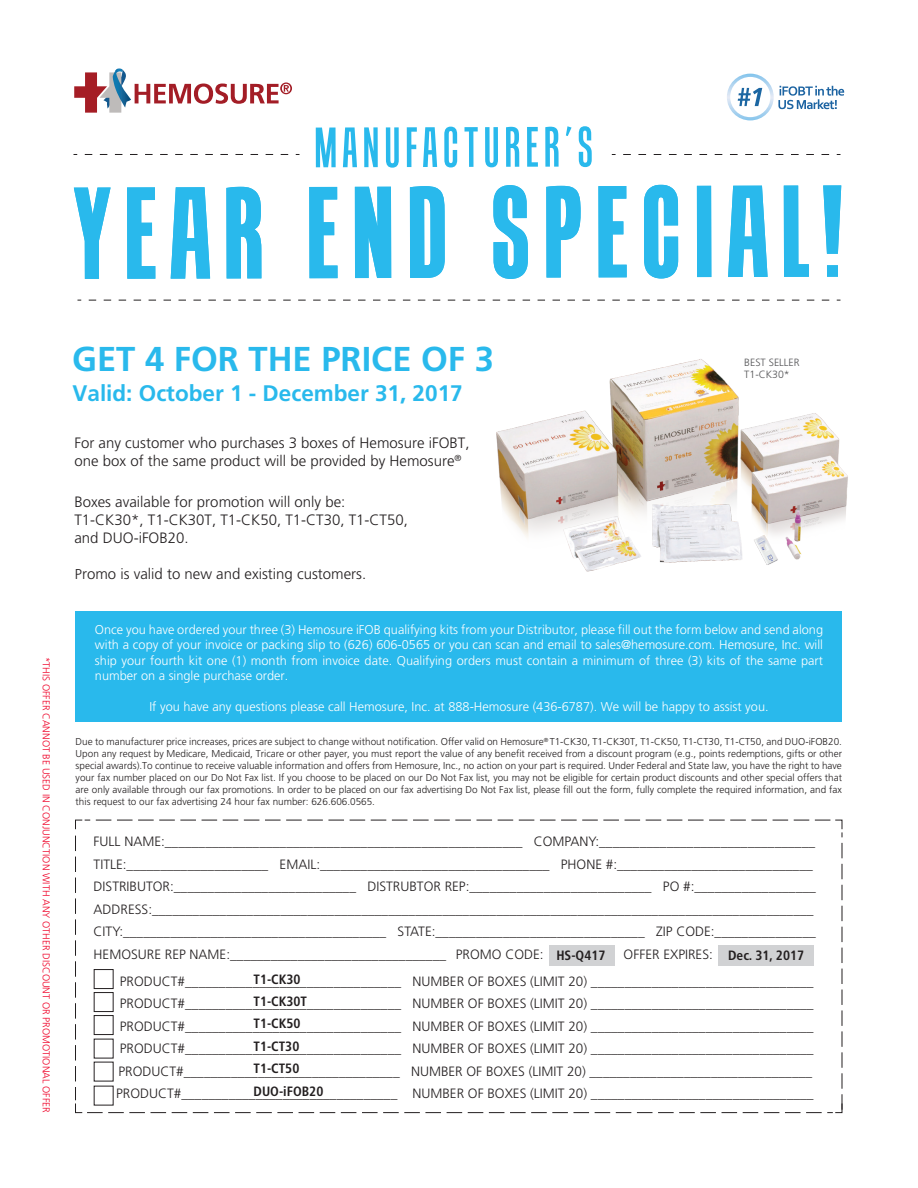
<style>
.page{position:relative;width:918px;height:1188px;background:#fff}
.page>*{position:absolute;margin:0;border:0;box-sizing:border-box;transform-origin:0 0}
.t1{font:700 34.5px "Frutiger";color:#29b9ec}
.t2{font:700 22.5px "Frutiger";color:#29b9ec}
.t3{font:300 15px/18px "Frutiger";color:#231f20}
.t4{font:300 13.5px/22.5px "Frutiger";color:#231f20}
.t5{font:700 condensed 13.5px/22.4px "Frutiger";color:#231f20}
.t6{font:300 12.75px/15.3px "Frutiger";color:#fff;text-align:justify}
.t7{font:300 10.5px/12.6px "Frutiger";color:#535355}
.t8{font:300 9.9px/12px "Frutiger";color:#231f20;text-align:justify}
.t9{font:300 9.9px "Frutiger";color:#ef0027}
.s1{font-size:14.25px}
.s2{font-weight:700;font-stretch:condensed}
</style>
<div class="page">
<img style="left:432px;top:250px;width:416px;height:322px">
<div style="left:76px;top:611px;width:766px;height:111px;background:#29b9ec"></div>
<svg style="left:75px;top:819px;width:768px;height:294px"></svg>
<div style="left:550px;top:945px;width:65px;height:21px;background:#d1d2d4"></div>
<div style="left:718px;top:945px;width:96px;height:21px;background:#d1d2d4"></div>
<div style="left:94px;top:969px;width:20px;height:20px;border:1px solid #231f20"></div>
<div style="left:94px;top:992px;width:20px;height:20px;border:1px solid #231f20"></div>
<div style="left:94px;top:1015px;width:20px;height:20px;border:1px solid #231f20"></div>
<svg style="left:727px;top:74px;width:47px;height:46px"></svg>
<div style="left:730px;top:77px;width:40px;height:40px;background:#fff;border-radius:50%"></div>
<svg style="left:738px;top:88px;width:24px;height:18px"></svg>
<svg style="left:778px;top:86px;width:66px;height:23px"></svg>
<svg style="left:74px;top:188px;width:37px;height:91px"></svg>
<svg style="left:127px;top:187px;width:28px;height:92px"></svg>
<svg style="left:171px;top:187px;width:39px;height:92px"></svg>
<svg style="left:226px;top:187px;width:35px;height:91px;background:#49c3ee"></svg>
<svg style="left:309px;top:187px;width:29px;height:91px"></svg>
<svg style="left:355px;top:187px;width:36px;height:91px;background:#3dbfed"></svg>
<svg style="left:410px;top:186px;width:35px;height:92px;background:#4ac3ee"></svg>
<svg style="left:493px;top:185px;width:35px;height:94px"></svg>
<svg style="left:546px;top:186px;width:35px;height:92px"></svg>
<svg style="left:598px;top:186px;width:29px;height:91px"></svg>
<svg style="left:644px;top:185px;width:34px;height:94px"></svg>
<svg style="left:697px;top:186px;width:14px;height:91px"></svg>
<svg style="left:728px;top:186px;width:40px;height:91px"></svg>
<svg style="left:784px;top:186px;width:25px;height:91px"></svg>
<svg style="left:823px;top:185px;width:18px;height:92px"></svg>
<svg style="left:73px;top:154px;width:215px;height:1px"></svg>
<svg style="left:623px;top:154px;width:217px;height:1px"></svg>
<svg style="left:89px;top:300px;width:751px;height:1px"></svg>
<svg style="left:316px;top:126px;width:276px;height:42px"></svg>
<svg style="left:135px;top:82px;width:157px;height:22px"></svg>
<svg style="left:74px;top:68px;width:49px;height:45px"></svg>
<img style="left:113px;top:70px;width:18px;height:38px">
<p class="t9" style="left:52px;top:657px;width:458px;rotate:90deg">*THIS OFFER CANNOT BE USED IN CONJUNCTION WITH ANY OTHER DISCOUNT OR PROMOTIONAL OFFER</p>
<h1 class="t1" style="left:72px;top:339px;width:423px">GET 4 FOR THE PRICE OF 3</h1>
<p class="t7" style="left:744px;top:356px;width:57px">BEST SELLER<br>T1-CK30*</p>
<h2 class="t2" style="left:73px;top:380px;width:392px">Valid: October 1 - December 31, 2017</h2>
<p class="t3" style="left:74px;top:434px;width:397px">For any customer who purchases 3 boxes of Hemosure iFOBT, one box of the same product will be provided by Hemosure<sup>®</sup></p>
<p class="t3" style="left:74px;top:493px;width:335px">Boxes available for promotion will only be:<br>T1-CK30*, T1-CK30T, T1-CK50, T1-CT30, T1-CT50, and DUO-iFOB20.</p>
<p class="t3" style="left:75px;top:565px;width:293px"><span class="s1">P</span>romo is valid to new and existing customers.</p>
<p class="t6" style="left:95px;top:622px;width:730px">Once you have ordered your three (3) Hemosure iFOB qualifying kits from your Distributor, please fill out the form below and send along with a copy of your invoice or packing slip to (626) 606-0565 or you can scan and email to sales@hemosure.com. Hemosure, Inc. will ship your fourth kit one (1) month from invoice date. Qualifying orders must contain a minimum of three (3) kits of the same part number on a single purchase order.</p>
<p class="t6" style="left:149px;top:698px;width:621px">If you have any questions please call Hemosure, Inc. at 888-Hemosure (436-6787). We will be happy to assist you.</p>
<p class="t8" style="left:76px;top:736px;width:768px">Due to manufacturer price increases, prices are subject to change without notification. Offer valid on Hemosure<sup>®</sup> T1-CK30, T1-CK30T, T1-CK50, T1-CT30, T1-CT50, and DUO-iFOB20.<br>Upon any request by Medicare, Medicaid, Tricare or other payer, you must report the value of any benefit received from a discount program (e.g., points redemptions, gifts or other special awards).To continue to receive valuable information and offers from Hemosure, Inc., no action on your part is required. Under Federal and State law, you have the right to have your fax number placed on our Do Not Fax list. If you choose to be placed on our Do Not Fax list, you may not be eligible for certain product discounts and other special offers that are only available through our fax promotions. In order to be placed on our fax advertising Do Not Fax list, please fill out the form, fully complete the required information, and fax this request to our fax advertising 24 hour fax number: 626.606.0565.</p>
<p class="t4" style="left:94px;top:830px;width:724px">FULL NAME:_____________________________________________________ COMPANY:________________________________ TITLE:_____________________ EMAIL:__________________________________ PHONE #:_____________________________ DISTRIBUTOR:___________________________ DISTRUBTOR REP:___________________________ PO #:__________________ ADDRESS:__________________________________________________________________________________________________ CITY:_______________________________________ STATE:_______________________________ ZIP CODE:_______________ HEMOSURE REP NAME:________________________________</p>
<p class="t4" style="left:116px;top:970px;width:699px;text-align:justify">PRODUCT#________________________________ NUMBER OF BOXES (LIMIT 20) _________________________________ PRODUCT#________________________________ NUMBER OF BOXES (LIMIT 20) _________________________________ PRODUCT#________________________________ NUMBER OF BOXES (LIMIT 20) _________________________________ PRODUCT#________________________________ NUMBER OF BOXES (LIMIT 20) _________________________________ PRODUCT#________________________________ NUMBER OF BOXES (LIMIT 20) _________________________________ PRODUCT#________________________________ NUMBER OF BOXES (LIMIT 20) _________________________________</p>
<p class="t4" style="left:456px;top:943px;width:151px">PROMO CODE: <span class="s2">HS-Q417</span></p>
<p class="t4" style="left:624px;top:943px;width:182px">OFFER EXPIRES: <span class="s2">Dec. 31, 2017</span></p>
<p class="t5" style="left:254px;top:968px;width:71px">T1-CK30<br>T1-CK30T<br>T1-CK50<br>T1-CT30<br>T1-CT50<br>DUO-iFOB20</p>
</div>
